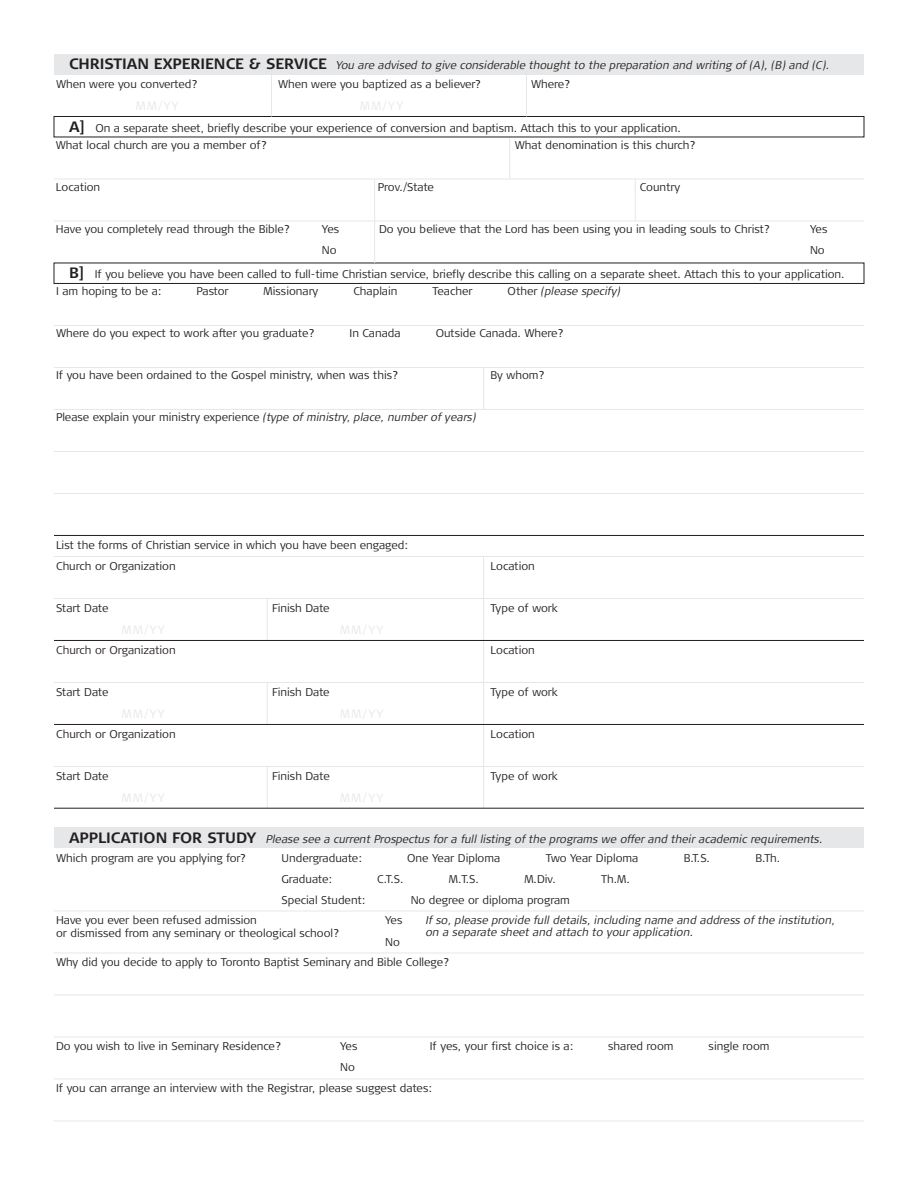
<style>
.page{position:relative;width:918px;height:1188px;background:#fff}
.page>*{position:absolute;margin:0;border:0;box-sizing:border-box;transform-origin:0 0}
.t1{font:300 11.25px/21px "Signa Column";color:#231f20}
.t2{font:italic 300 11.25px/12px "Signa Column";color:#231f20}
.t3{font:300 11.25px "Signa Column";letter-spacing:-.02em;color:#231f20}
.s1{font-weight:700;font-style:normal;font-size:15px}
.s2{font-weight:700;font-size:15px}
.s3{font-style:normal}
</style>
<div class="page">
<hr style="left:267px;top:598px;width:1px;height:43px;background:#e6e7e8">
<hr style="left:267px;top:682px;width:1px;height:43px;background:#e6e7e8">
<hr style="left:267px;top:766px;width:1px;height:43px;background:#e6e7e8">
<hr style="left:483px;top:556px;width:1px;height:253px;background:#e6e7e8">
<hr style="left:509px;top:137px;width:1px;height:42px;background:#e6e7e8">
<hr style="left:483px;top:368px;width:1px;height:42px;background:#e6e7e8">
<div style="left:54px;top:54px;width:810px;height:20px;background:#e6e7e8"></div>
<div style="left:54px;top:116px;width:810px;height:21px;border:1px solid #231f20"></div>
<div style="left:54px;top:828px;width:810px;height:20px;background:#e6e7e8"></div>
<div style="left:54px;top:263px;width:810px;height:21px;border:1px solid #231f20"></div>
<hr style="left:271px;top:74px;width:1px;height:42px;background:#e6e7e8">
<hr style="left:374px;top:179px;width:1px;height:84px;background:#e6e7e8">
<hr style="left:635px;top:179px;width:1px;height:42px;background:#e6e7e8">
<hr style="left:526px;top:74px;width:1px;height:42px;background:#e6e7e8">
<hr style="left:54px;top:179px;width:810px;height:1px;background:#e6e7e8">
<hr style="left:54px;top:221px;width:810px;height:1px;background:#e6e7e8">
<hr style="left:54px;top:325px;width:810px;height:1px;background:#e6e7e8">
<hr style="left:54px;top:367px;width:810px;height:1px;background:#e6e7e8">
<hr style="left:54px;top:409px;width:810px;height:1px;background:#e6e7e8">
<hr style="left:54px;top:451px;width:810px;height:1px;background:#e6e7e8">
<hr style="left:54px;top:493px;width:810px;height:1px;background:#e6e7e8">
<hr style="left:54px;top:535px;width:810px;height:1px;background:#231f20">
<hr style="left:54px;top:556px;width:810px;height:1px;background:#e6e7e8">
<hr style="left:54px;top:598px;width:810px;height:1px;background:#e6e7e8">
<hr style="left:54px;top:640px;width:810px;height:1px;background:#231f20">
<hr style="left:54px;top:682px;width:810px;height:1px;background:#e6e7e8">
<hr style="left:54px;top:724px;width:810px;height:1px;background:#231f20">
<hr style="left:54px;top:808px;width:810px;height:1px;background:#231f20">
<hr style="left:54px;top:766px;width:810px;height:1px;background:#e6e7e8">
<hr style="left:54px;top:911px;width:810px;height:1px;background:#e6e7e8">
<hr style="left:54px;top:953px;width:810px;height:1px;background:#e6e7e8">
<hr style="left:54px;top:995px;width:810px;height:1px;background:#e6e7e8">
<hr style="left:54px;top:1037px;width:810px;height:1px;background:#e6e7e8">
<hr style="left:54px;top:1079px;width:810px;height:1px;background:#e6e7e8">
<hr style="left:54px;top:1121px;width:810px;height:1px;background:#e6e7e8">
<p class="t2" style="left:69px;top:59px;width:762px"><span class="s1">CHRISTIAN EXPERIENCE &amp; SERVICE</span> You are advised to give considerable thought to the preparation and writing of (A), (B) and (C).</p>
<p class="t1" style="left:56px;top:73px;width:143px">When were you converted?</p>
<p class="t1" style="left:278px;top:73px;width:205px">When were you baptized as a believer?</p>
<p class="t1" style="left:531px;top:73px;width:41px">Where?</p>
<p class="t1" style="left:69px;top:117px;width:613px"><span class="s2">A]</span> On a separate sheet, briefly describe your experience of conversion and baptism. Attach this to your application.</p>
<p class="t1" style="left:56px;top:135px;width:212px">What local church are you a member of?</p>
<p class="t1" style="left:515px;top:135px;width:182px">What denomination is this church?</p>
<p class="t1" style="left:56px;top:177px;width:46px">Location</p>
<p class="t3" style="left:378px;top:181px;width:58px">Prov./State</p>
<p class="t1" style="left:640px;top:177px;width:42px">Country</p>
<p class="t1" style="left:56px;top:219px;width:236px">Have you completely read through the Bible?</p>
<p class="t1" style="left:322px;top:219px;width:19px">Yes</p>
<p class="t1" style="left:379px;top:219px;width:393px">Do you believe that the Lord has been using you in leading souls to Christ?</p>
<p class="t1" style="left:810px;top:219px;width:19px">Yes</p>
<p class="t1" style="left:322px;top:240px;width:16px">No</p>
<p class="t1" style="left:810px;top:240px;width:16px">No</p>
<p class="t1" style="left:56px;top:266px;width:790px;line-height:16.8px;text-indent:13px"><span class="s2">B]</span> If you believe you have been called to full-time Christian service, briefly describe this calling on a separate sheet. Attach this to your application.<br>I am hoping to be a:</p>
<p class="t1" style="left:196px;top:281px;width:34px">Pastor</p>
<p class="t1" style="left:264px;top:281px;width:56px">Missionary</p>
<p class="t1" style="left:353px;top:281px;width:46px">Chaplain</p>
<p class="t1" style="left:433px;top:281px;width:42px">Teacher</p>
<p class="t2" style="left:508px;top:285px;width:114px"><span class="s3">Other</span> (please specify)</p>
<p class="t1" style="left:56px;top:323px;width:260px">Where do you expect to work after you graduate?</p>
<p class="t1" style="left:350px;top:323px;width:53px">In Canada</p>
<p class="t1" style="left:436px;top:323px;width:130px">Outside Canada. Where?</p>
<p class="t1" style="left:56px;top:365px;width:344px">If you have been ordained to the Gospel ministry, when was this?</p>
<p class="t1" style="left:491px;top:365px;width:56px">By whom?</p>
<p class="t2" style="left:56px;top:411px;width:422px"><span class="s3">Please explain your ministry experience</span> (type of ministry, place, number of years)</p>
<p class="t1" style="left:56px;top:534px;width:353px">List the forms of Christian service in which you have been engaged:<br>Church or Organization</p>
<p class="t1" style="left:491px;top:555px;width:46px">Location</p>
<p class="t3" style="left:56px;top:601px;width:54px">Start Date</p>
<p class="t1" style="left:272px;top:597px;width:59px">Finish Date</p>
<p class="t1" style="left:491px;top:597px;width:69px">Type of work</p>
<p class="t1" style="left:56px;top:639px;width:121px">Church or Organization</p>
<p class="t1" style="left:491px;top:639px;width:46px">Location</p>
<p class="t3" style="left:56px;top:685px;width:54px">Start Date</p>
<p class="t1" style="left:272px;top:681px;width:59px">Finish Date</p>
<p class="t1" style="left:491px;top:681px;width:69px">Type of work</p>
<p class="t1" style="left:56px;top:723px;width:121px">Church or Organization</p>
<p class="t1" style="left:491px;top:723px;width:46px">Location</p>
<p class="t3" style="left:56px;top:769px;width:54px">Start Date</p>
<p class="t1" style="left:272px;top:765px;width:59px">Finish Date</p>
<p class="t1" style="left:491px;top:765px;width:69px">Type of work</p>
<p class="t2" style="left:69px;top:833px;width:755px"><span class="s1">APPLICATION FOR STUDY</span> Please see a current Prospectus for a full listing of the programs we offer and their academic requirements.</p>
<p class="t1" style="left:56px;top:848px;width:192px">Which program are you applying for?</p>
<p class="t1" style="left:282px;top:848px;width:82px">Undergraduate:</p>
<p class="t1" style="left:407px;top:848px;width:94px">One Year Diploma</p>
<p class="t1" style="left:546px;top:848px;width:94px">Two Year Diploma</p>
<p class="t1" style="left:684px;top:848px;width:28px">B.T.S.</p>
<p class="t1" style="left:756px;top:848px;width:26px">B.Th.</p>
<p class="t1" style="left:282px;top:869px;width:52px">Graduate:</p>
<p class="t1" style="left:377px;top:869px;width:28px">C.T.S.</p>
<p class="t1" style="left:449px;top:869px;width:32px">M.T.S.</p>
<p class="t1" style="left:524px;top:869px;width:33px">M.Div.</p>
<p class="t1" style="left:601px;top:869px;width:30px">Th.M.</p>
<p class="t1" style="left:282px;top:890px;width:85px">Special Student:</p>
<p class="t1" style="left:411px;top:890px;width:161px">No degree or diploma program</p>
<p class="t1" style="left:56px;top:913px;width:285px;line-height:13.5px">Have you ever been refused admission<br>or dismissed from any seminary or theological school?</p>
<p class="t1" style="left:56px;top:951px;width:395px">Why did you decide to apply to Toronto Baptist Seminary and Bible College?</p>
<p class="t1" style="left:385px;top:909px;width:19px">Yes</p>
<p class="t2" style="left:426px;top:914px;width:411px">If so, please provide full details, including name and address of the institution, on a separate sheet and attach to your application.</p>
<p class="t1" style="left:385px;top:932px;width:16px">No</p>
<p class="t1" style="left:56px;top:1035px;width:227px">Do you wish to live in Seminary Residence?</p>
<p class="t1" style="left:340px;top:1035px;width:19px">Yes</p>
<p class="t1" style="left:430px;top:1035px;width:145px">If yes, your first choice is a:</p>
<p class="t1" style="left:608px;top:1035px;width:67px">shared room</p>
<p class="t1" style="left:709px;top:1035px;width:62px">single room</p>
<p class="t1" style="left:56px;top:1056px;width:377px;text-indent:284px">No<br>If you can arrange an interview with the Registrar, please suggest dates:</p>
</div>
